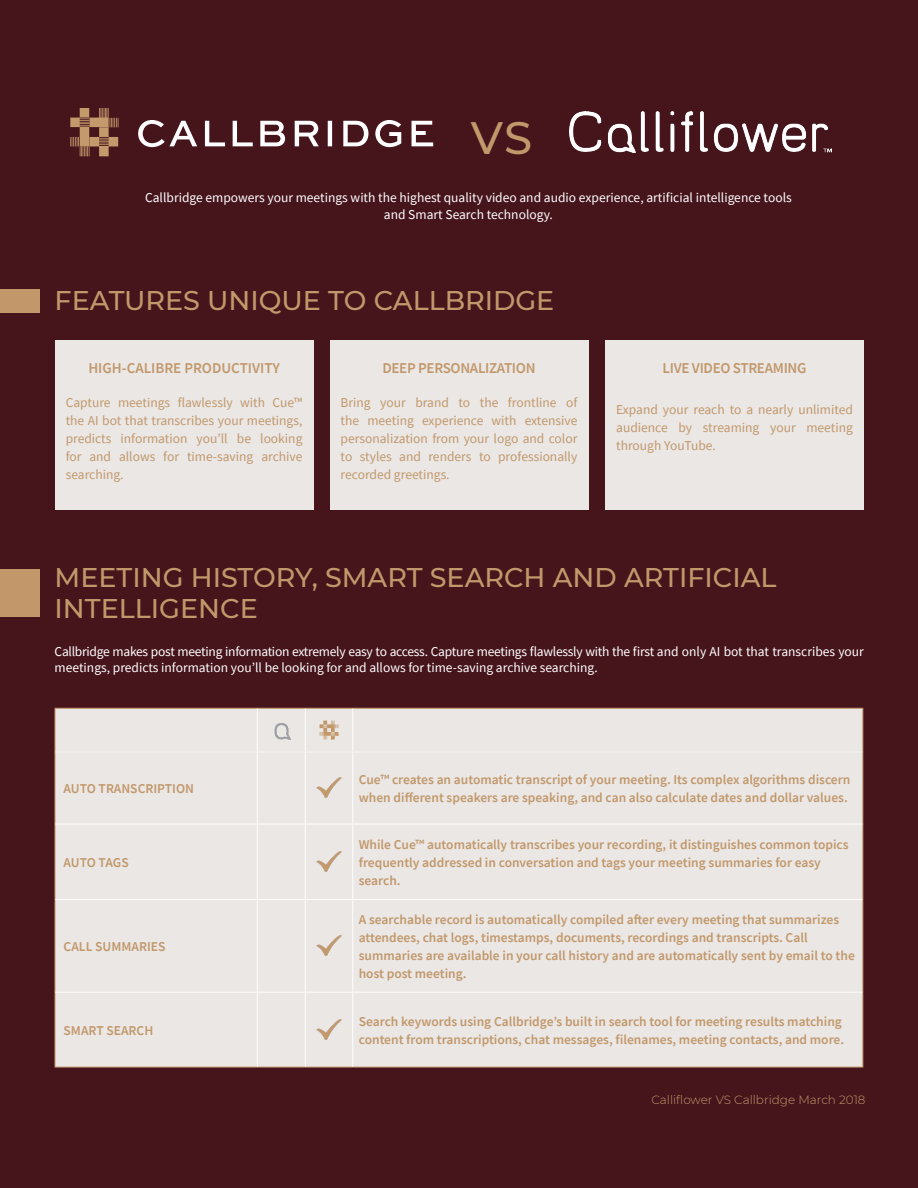
<style>
.page{position:relative;width:918px;height:1188px;background:#46141b}
.page>*{position:absolute;margin:0;border:0;box-sizing:border-box;transform-origin:0 0}
.t1{font:500 45.3px "Montserrat";color:#c2986b}
.t2{font:500 27px/31.5px "Montserrat";color:#c2986b}
.t3{font:600 15px "Source Sans Pro";letter-spacing:-.02em;color:#c2986b}
.t4{font:600 15px "Source Sans Pro";color:#c2986b}
.t5{font:600 13.5px/18px "Source Sans Pro";color:#c2986b}
.t6{font:13.5px/18px "Source Sans Pro";color:#c2986b;text-align:justify}
.t7{font:13.5px/16.5px "Source Sans Pro";color:#fff;text-align:center}
.t8{font:300 12px "Montserrat";color:#c2986b}
</style>
<div class="page">
<div style="left:55px;top:341px;width:259px;height:169px;background:#eae7e5"></div>
<div style="left:330px;top:341px;width:259px;height:169px;background:#eae7e5"></div>
<div style="left:605px;top:341px;width:259px;height:169px;background:#eae7e5"></div>
<svg style="left:138px;top:120px;width:295px;height:27px"></svg>
<svg style="left:70px;top:108px;width:48px;height:48px"></svg>
<img style="left:570px;top:112px;width:262px;height:41px">
<div style="left:0;top:569px;width:40px;height:48px;background:#c2986b"></div>
<div style="left:0;top:289px;width:40px;height:24px;background:#c2986b"></div>
<div style="left:56px;top:752px;width:806px;height:315px;background:#eae7e5"></div>
<hr style="left:55px;top:752px;width:1px;height:72px;background:#c2986b">
<hr style="left:862px;top:752px;width:1px;height:72px;background:#c2986b">
<hr style="left:55px;top:824px;width:1px;height:76px;background:#c2986b">
<hr style="left:862px;top:824px;width:1px;height:76px;background:#c2986b">
<hr style="left:55px;top:900px;width:1px;height:92px;background:#c2986b">
<hr style="left:862px;top:900px;width:1px;height:92px;background:#c2986b">
<hr style="left:55px;top:992px;width:1px;height:75px;background:#c2986b">
<hr style="left:862px;top:992px;width:1px;height:75px;background:#c2986b">
<hr style="left:55px;top:1067px;width:202px;height:1px;background:#c2986b">
<hr style="left:257px;top:1067px;width:48px;height:1px;background:#c2986b">
<hr style="left:305px;top:1067px;width:48px;height:1px;background:#c2986b">
<hr style="left:353px;top:1067px;width:510px;height:1px;background:#c2986b">
<hr style="left:257px;top:752px;width:1px;height:72px;background:#fff">
<hr style="left:305px;top:752px;width:1px;height:72px;background:#fff">
<hr style="left:352px;top:752px;width:1px;height:72px;background:#fff">
<hr style="left:55px;top:824px;width:202px;height:1px;background:#fff">
<hr style="left:257px;top:824px;width:48px;height:1px;background:#fff">
<hr style="left:257px;top:824px;width:1px;height:75px;background:#fff">
<hr style="left:305px;top:824px;width:48px;height:1px;background:#fff">
<hr style="left:305px;top:824px;width:1px;height:75px;background:#fff">
<hr style="left:353px;top:824px;width:509px;height:1px;background:#fff">
<hr style="left:352px;top:824px;width:1px;height:75px;background:#fff">
<hr style="left:55px;top:899px;width:202px;height:1px;background:#fff">
<hr style="left:257px;top:899px;width:48px;height:1px;background:#fff">
<hr style="left:257px;top:900px;width:1px;height:92px;background:#fff">
<hr style="left:305px;top:899px;width:48px;height:1px;background:#fff">
<hr style="left:305px;top:900px;width:1px;height:92px;background:#fff">
<hr style="left:353px;top:899px;width:509px;height:1px;background:#fff">
<hr style="left:352px;top:900px;width:1px;height:92px;background:#fff">
<hr style="left:55px;top:992px;width:202px;height:1px;background:#fff">
<hr style="left:257px;top:992px;width:48px;height:1px;background:#fff">
<hr style="left:257px;top:993px;width:1px;height:74px;background:#fff">
<hr style="left:305px;top:992px;width:48px;height:1px;background:#fff">
<hr style="left:305px;top:993px;width:1px;height:74px;background:#fff">
<hr style="left:353px;top:992px;width:509px;height:1px;background:#fff">
<hr style="left:352px;top:993px;width:1px;height:74px;background:#fff">
<div style="left:55px;top:708px;width:808px;height:44px;background:#eae7e5"></div>
<img style="left:316px;top:778px;width:26px;height:20px">
<img style="left:316px;top:852px;width:26px;height:20px">
<img style="left:316px;top:936px;width:26px;height:20px">
<img style="left:316px;top:1020px;width:26px;height:20px">
<p class="t1" style="left:471px;top:106px;width:63px">VS</p>
<p class="t7" style="left:145px;top:190px;width:648px">Callbridge empowers your meetings with the highest quality video and audio experience, artificial intelligence tools and Smart Search technology.</p>
<p class="t2" style="left:55px;top:283px;width:501px">FEATURES UNIQUE TO CALLBRIDGE</p>
<p class="t4" style="left:88px;top:358px;width:193px">HIGH-CALIBRE PRODUCTIVITY</p>
<p class="t6" style="left:66px;top:394px;width:238px">Capture meetings flawlessly with Cue™ the AI bot that transcribes your meetings, predicts information you’ll be looking for and allows for time-saving archive searching.</p>
<p class="t3" style="left:382px;top:358px;width:155px">DEEP PERSONALIZATION</p>
<p class="t6" style="left:341px;top:394px;width:238px">Bring your brand to the frontline of the meeting experience with extensive personalization from your logo and color to styles and renders to professionally recorded greetings.</p>
<p class="t3" style="left:663px;top:358px;width:146px">LIVE VIDEO STREAMING</p>
<p class="t6" style="left:616px;top:400px;width:238px">Expand your reach to a nearly unlimited audience by streaming your meeting through YouTube.</p>
<p class="t2" style="left:55px;top:560px;width:724px">MEETING HISTORY, SMART SEARCH AND ARTIFICIAL<br>INTELLIGENCE</p>
<p class="t7" style="left:55px;top:643px;width:811px;text-align:left">Callbridge makes post meeting information extremely easy to access. Capture meetings flawlessly with the first and only AI bot that transcribes your meetings, predicts information you’ll be looking for and allows for time-saving archive searching.</p>
<p class="t5" style="left:64px;top:779px;width:132px">AUTO TRANSCRIPTION</p>
<p class="t5" style="left:359px;top:770px;width:493px">Cue™ creates an automatic transcript of your meeting. Its complex algorithms discern when different speakers are speaking, and can also calculate dates and dollar values.</p>
<p class="t5" style="left:64px;top:853px;width:67px">AUTO TAGS</p>
<p class="t5" style="left:64px;top:937px;width:103px">CALL SUMMARIES</p>
<p class="t5" style="left:359px;top:835px;width:491px">While Cue™ automatically transcribes your recording, it distinguishes common topics frequently addressed in conversation and tags your meeting summaries for easy search.</p>
<p class="t5" style="left:359px;top:910px;width:498px">A searchable record is automatically compiled after every meeting that summarizes attendees, chat logs, timestamps, documents, recordings and transcripts. Call summaries are available in your call history and are automatically sent by email to the host post meeting.</p>
<p class="t5" style="left:64px;top:1021px;width:91px">SMART SEARCH</p>
<p class="t5" style="left:359px;top:1012px;width:487px">Search keywords using Callbridge’s built in search tool for meeting results matching content from transcriptions, chat messages, filenames, meeting contacts, and more.</p>
<p class="t8" style="left:651px;top:1092px;width:216px">Calliflower VS Callbridge March 2018</p>
</div>
